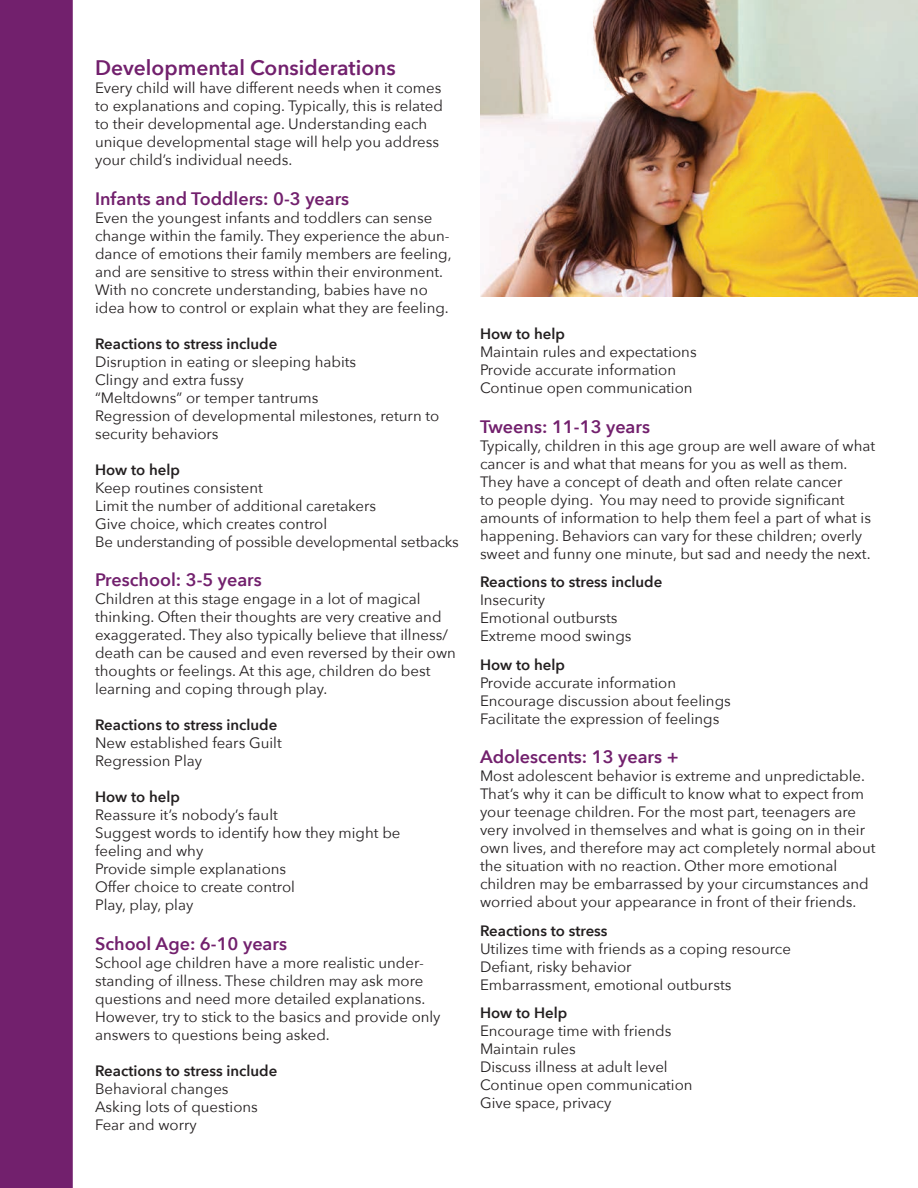
<style>
.page{position:relative;width:918px;height:1188px;background:#fff}
.page>*{position:absolute;margin:0;border:0;box-sizing:border-box;transform-origin:0 0}
.t1{font:600 21px "Avenir Next";color:#72206d}
.t2{font:600 18px "Avenir Next";color:#72206d}
.t3{font:15px/18px "Avenir Next";color:#231f20}
.t4{font:600 15px "Avenir Next";color:#231f20}
</style>
<div class="page">
<img style="left:480px;top:0;width:438px;height:297px">
<div style="left:0;top:0;width:73px;height:1188px;background:#72206d"></div>
<h1 class="t1" style="left:95px;top:50px;width:302px">Developmental Considerations</h1>
<p class="t3" style="left:95px;top:78px;width:349px">Every child will have different needs when it comes to explanations and coping. Typically, this is related to their developmental age. Understanding each unique developmental stage will help you address your child’s individual needs.</p>
<p class="t2" style="left:95px;top:183px;width:256px">Infants and Toddlers: 0-3 years</p>
<p class="t3" style="left:95px;top:208px;width:358px">Even the youngest infants and toddlers can sense change within the family. They experience the abun&shy;dance of emotions their family members are feeling, and are sensitive to stress within their environment.<br>With no concrete understanding, babies have no idea how to control or explain what they are feeling.</p>
<p class="t4" style="left:95px;top:331px;width:184px">Reactions to stress include</p>
<p class="t3" style="left:95px;top:352px;width:346px">Disruption in eating or sleeping habits<br>Clingy and extra fussy<br>“Meltdowns” or temper tantrums<br>Regression of developmental milestones, return to security behaviors</p>
<p class="t4" style="left:95px;top:457px;width:86px">How to help</p>
<p class="t3" style="left:95px;top:478px;width:365px">Keep routines consistent<br>Limit the number of additional caretakers<br>Give choice, which creates control<br>Be understanding of possible developmental setbacks</p>
<p class="t2" style="left:95px;top:564px;width:168px">Preschool: 3-5 years</p>
<p class="t3" style="left:95px;top:589px;width:362px">Children at this stage engage in a lot of magical thinking. Often their thoughts are very creative and exaggerated. They also typically believe that illness/ death can be caused and even reversed by their own thoughts or feelings. At this age, children do best learning and coping through play.</p>
<p class="t4" style="left:95px;top:712px;width:184px">Reactions to stress include</p>
<p class="t3" style="left:95px;top:733px;width:188px">New established fears Guilt<br>Regression Play</p>
<p class="t4" style="left:95px;top:784px;width:86px">How to help</p>
<p class="t3" style="left:95px;top:805px;width:307px">Reassure it’s nobody’s fault<br>Suggest words to identify how they might be feeling and why<br>Provide simple explanations<br>Offer choice to create control<br>Play, play, play</p>
<p class="t2" style="left:95px;top:928px;width:194px">School Age: 6-10 years</p>
<p class="t3" style="left:95px;top:953px;width:347px">School age children have a more realistic under&shy;standing of illness. These children may ask more questions and need more detailed explanations.<br>However, try to stick to the basics and provide only answers to questions being asked.</p>
<p class="t4" style="left:95px;top:1058px;width:184px">Reactions to stress include</p>
<p class="t3" style="left:95px;top:1079px;width:164px">Behavioral changes<br>Asking lots of questions<br>Fear and worry</p>
<p class="t4" style="left:480px;top:321px;width:86px">How to help</p>
<p class="t3" style="left:480px;top:342px;width:218px">Maintain rules and expectations<br>Provide accurate information<br>Continue open communication</p>
<p class="t2" style="left:480px;top:411px;width:172px">Tweens: 11-13 years</p>
<p class="t3" style="left:480px;top:436px;width:397px">Typically, children in this age group are well aware of what cancer is and what that means for you as well as them.<br>They have a concept of death and often relate cancer<br>to people dying. You may need to provide significant amounts of information to help them feel a part of what is happening. Behaviors can vary for these children; overly sweet and funny one minute, but sad and needy the next.</p>
<p class="t4" style="left:480px;top:569px;width:184px">Reactions to stress include</p>
<p class="t3" style="left:480px;top:590px;width:153px">Insecurity<br>Emotional outbursts<br>Extreme mood swings</p>
<p class="t4" style="left:480px;top:652px;width:86px">How to help</p>
<p class="t3" style="left:480px;top:673px;width:252px">Provide accurate information<br>Encourage discussion about feelings<br>Facilitate the expression of feelings</p>
<p class="t2" style="left:480px;top:741px;width:200px">Adolescents: 13 years +</p>
<p class="t3" style="left:480px;top:766px;width:397px">Most adolescent behavior is extreme and unpredictable.<br>That’s why it can be difficult to know what to expect from your teenage children. For the most part, teenagers are very involved in themselves and what is going on in their own lives, and therefore may act completely normal about the situation with no reaction. Other more emotional children may be embarrassed by your circumstances and worried about your appearance in front of their friends.</p>
<p class="t4" style="left:480px;top:918px;width:129px">Reactions to stress</p>
<p class="t3" style="left:480px;top:939px;width:312px">Utilizes time with friends as a coping resource<br>Defiant, risky behavior<br>Embarrassment, emotional outbursts</p>
<p class="t4" style="left:480px;top:1000px;width:89px">How to Help</p>
<p class="t3" style="left:480px;top:1021px;width:214px">Encourage time with friends<br>Maintain rules<br>Discuss illness at adult level<br>Continue open communication<br>Give space, privacy</p>
</div>
